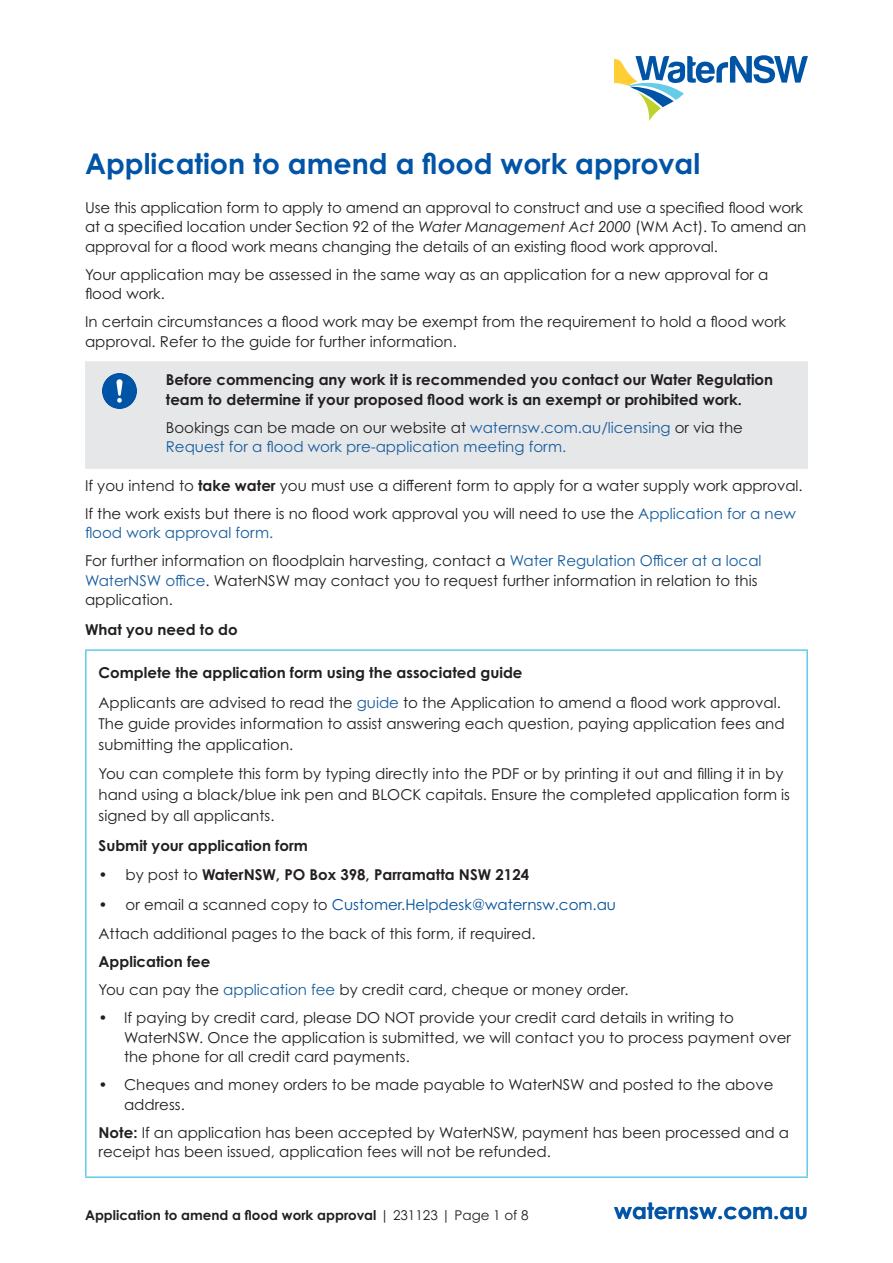
<style>
.page{position:relative;width:893px;height:1263px;background:#fff}
.page>*{position:absolute;margin:0;border:0;box-sizing:border-box;transform-origin:0 0}
.Application_heading{font:700 28.5px "Century Gothic Pro";color:#0154a6}
.Application_heading-2{font:700 22.5px "Century Gothic Pro";color:#0154a6}
.Body_copy{font:15px/19.5px "Century Gothic Pro";color:#231f20}
.Body_copy-2{font:700 15px/19.5px "Century Gothic Pro";color:#231f20}
.Bullet{font:15px/19.5px "Century Gothic Pro";color:#231f20}
.Body_copy-3{font:15px/19.5px "Century Gothic Pro";color:#175d9e}
.t1{font:15px "Century Gothic Pro";color:#01509a}
.Bold_body_copy_headi{font:700 15px "Century Gothic Pro";color:#231f20}
.Body_copy-4{font:700 13.5px "Century Gothic Pro";color:#231f20}
.s1{font-style:italic}
.s2{color:#231f20}
.s3{font-weight:700}
.s4{color:#175d9e}
.s5{font-weight:400}
</style>
<div class="page">
<div style="left:85px;top:361px;width:723px;height:108px;background:#e6e7e9"></div>
<img style="left:102px;top:374px;width:34px;height:34px">
<hr style="left:85px;top:649px;width:723px;height:2px;background:#5dcbe9">
<hr style="left:85px;top:651px;width:2px;height:525px;background:#5dcbe9">
<hr style="left:806px;top:651px;width:2px;height:525px;background:#5dcbe9">
<hr style="left:85px;top:1176px;width:723px;height:2px;background:#5dcbe9">
<svg style="left:614px;top:55px;width:194px;height:66px"></svg>
<p class="Application_heading" style="left:85px;top:146px;width:617px">Application to amend a flood work approval</p>
<p class="Body_copy" style="left:85px;top:197px;width:723px">Use this application form to apply to amend an approval to construct and use a specified flood work at a specified location under Section 92 of the <span class="s1">Water Management Act 2000</span> (WM Act). To amend an approval for a flood work means changing the details of an existing flood work approval.</p>
<p class="Body_copy" style="left:85px;top:264px;width:685px">Your application may be assessed in the same way as an application for a new approval for a flood work.</p>
<p class="Body_copy" style="left:85px;top:312px;width:703px">In certain circumstances a flood work may be exempt from the requirement to hold a flood work approval. Refer to the guide for further information.</p>
<p class="Body_copy-2" style="left:166px;top:370px;width:609px">Before commencing any work it is recommended you contact our Water Regulation team to determine if your proposed flood work is an exempt or prohibited work.</p>
<p class="Body_copy-3" style="left:166px;top:417px;width:579px"><span class="s2">Bookings can be made on our website at</span> waternsw.com.au/licensing <span class="s2">or via the<br></span>Request for a flood work pre-application meeting form.</p>
<p class="Body_copy" style="left:85px;top:475px;width:719px">If you intend to <span class="s3">take water</span> you must use a different form to apply for a water supply work approval.</p>
<p class="Body_copy" style="left:85px;top:503px;width:712px">If the work exists but there is no flood work approval you will need to use the <span class="s4">Application for a new flood work approval form.</span></p>
<p class="Body_copy" style="left:85px;top:551px;width:678px">For further information on floodplain harvesting, contact a <span class="s4">Water Regulation Officer at a local<br>WaterNSW office</span>. WaterNSW may contact you to request further information in relation to this application.</p>
<p class="Bold_body_copy_headi" style="left:85px;top:620px;width:154px">What you need to do</p>
<p class="Body_copy-2" style="left:99px;top:663px;width:425px">Complete the application form using the associated guide</p>
<p class="Body_copy" style="left:99px;top:692px;width:688px;line-height:21px">Applicants are advised to read the <span class="s4">guide</span> to the Application to amend a flood work approval.<br>The guide provides information to assist answering each question, paying application fees and submitting the application.</p>
<p class="Body_copy" style="left:99px;top:763px;width:693px;line-height:21px">You can complete this form by typing directly into the PDF or by printing it out and filling it in by hand using a black/blue ink pen and BLOCK capitals. Ensure the completed application form is signed by all applicants.</p>
<p class="Body_copy-2" style="left:99px;top:835px;width:211px">Submit your application form</p>
<p class="Body_copy-2" style="left:99px;top:865px;width:432px"><span class="s5">• by post to</span> WaterNSW, PO Box 398, Parramatta NSW 2124</p>
<p class="t1" style="left:99px;top:895px;width:519px"><span class="s2">• or email a scanned copy to</span> Customer.Helpdesk@waternsw.com.au</p>
<p class="Body_copy" style="left:99px;top:924px;width:438px">Attach additional pages to the back of this form, if required.</p>
<p class="Body_copy-2" style="left:99px;top:952px;width:113px">Application fee</p>
<p class="Body_copy" style="left:99px;top:980px;width:531px">You can pay the <span class="s4">application fee</span> by credit card, cheque or money order.</p>
<p class="Body_copy" style="left:124px;top:1008px;width:668px;text-indent:-26px">• If paying by credit card, please DO NOT provide your credit card details in writing to<br>WaterNSW. Once the application is submitted, we will contact you to process payment over the phone for all credit card payments.</p>
<p class="Body_copy" style="left:124px;top:1075px;width:651px;text-indent:-26px">• Cheques and money orders to be made payable to WaterNSW and posted to the above address.</p>
<p class="Bullet" style="left:99px;top:1122px;width:692px"><span class="s3">Note:</span> If an application has been accepted by WaterNSW, payment has been processed and a receipt has been issued, application fees will not be refunded.</p>
<p class="Body_copy-4" style="left:85px;top:1207px;width:445px">Application to amend a flood work approval <span class="s5">| 231123 | Page 1 of 8</span></p>
<p class="Application_heading-2" style="left:614px;top:1197px;width:195px">waternsw.com.au</p>
</div>
